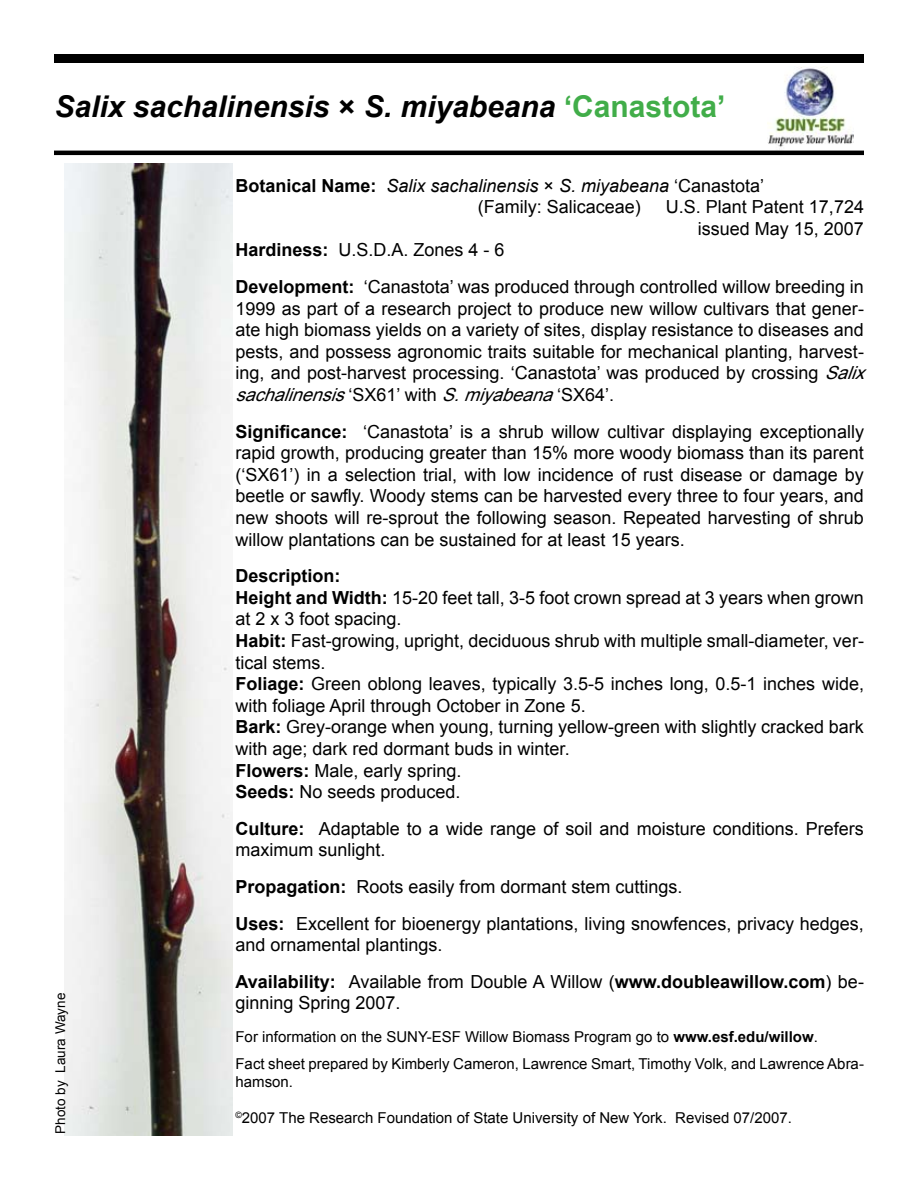
<style>
.page{position:relative;width:918px;height:1188px;background:#fff}
.page>*{position:absolute;margin:0;border:0;box-sizing:border-box;transform-origin:0 0}
.t1{font:italic 700 30px "Arial";color:#000}
.t2{font:18px/21.6px "Arial";color:#000}
.t3{font:15px/27px "Arial";color:#000}
.t4{font:13.5px "Arial";color:#000}
.s1{font-style:normal}
.s2{font-style:normal;color:#41ad49}
.s3{font-weight:700}
.s4{font-style:italic}
</style>
<div class="page">
<img style="left:65px;top:164px;width:167px;height:971px">
<img style="left:767px;top:66px;width:87px;height:90px">
<hr style="left:54px;top:151px;width:810px;height:4px;background:#000">
<div style="left:54px;top:54px;width:810px;height:9px;background:#000"></div>
<h1 class="t1" style="left:55px;top:87px;width:673px">Salix sachalinensis <span class="s1">×</span> S. miyabeana <span class="s2">‘Canastota’</span></h1>
<p class="t4" style="left:52px;top:1134px;width:142px;rotate:-90deg">Photo by Laura Wayne</p>
<p class="t2" style="left:478px;top:175px;width:288px;text-indent:-242px"><span class="s3">Botanical Name:</span> <span class="s4">Salix sachalinensis</span> × <span class="s4">S. miyabeana</span> ‘Canastota’ (Family: Salicaceae)</p>
<p class="t2" style="left:666px;top:196px;width:200px;text-align:right">U.S. Plant Patent 17,724 issued May 15, 2007</p>
<p class="t2" style="left:236px;top:232px;width:630px;line-height:36.6px"><span class="s3">Hardiness:</span> U.S.D.A. Zones 4 - 6<br><span class="s3">Development:</span> ‘Canastota’ was produced through controlled willow breeding in</p>
<p class="t2" style="left:236px;top:298px;width:639px">1999 as part of a research project to produce new willow cultivars that gener&shy;ate high biomass yields on a variety of sites, display resistance to diseases and pests, and possess agronomic traits suitable for mechanical planting, harvest&shy;ing, and post-harvest processing. ‘Canastota’ was produced by crossing <span class="s4">Salix sachalinensis</span>‘ S X 6 1 ’ w i t h <span class="s4">S.miyabeana</span>‘ S X 6 4 ’ .</p>
<p class="t2" style="left:236px;top:421px;width:630px;text-align:justify"><span class="s3">Significance:</span> ‘Canastota’ is a shrub willow cultivar displaying exceptionally rapid growth, producing greater than 15% more woody biomass than its parent (‘SX61’) in a selection trial, with low incidence of rust disease or damage by beetle or sawfly. Woody stems can be harvested every three to four years, and new shoots will re-sprout the following season. Repeated harvesting of shrub willow plantations can be sustained for at least 15 years.</p>
<p class="t2" style="left:236px;top:565px;width:630px"><span class="s3">Description:<br>Height and Width:</span> 15-20 feet tall, 3-5 foot crown spread at 3 years when grown at 2 x 3 foot spacing.<br><span class="s3">Habit:</span> Fast-growing, upright, deciduous shrub with multiple small-diameter, ver&shy;tical stems.<br><span class="s3">Foliage:</span> Green oblong leaves, typically 3.5-5 inches long, 0.5-1 inches wide, with foliage April through October in Zone 5.<br><span class="s3">Bark:</span> Grey-orange when young, turning yellow-green with slightly cracked bark with age; dark red dormant buds in winter.<br><span class="s3">Flowers:</span> Male, early spring.<br><span class="s3">Seeds:</span> No seeds produced.</p>
<p class="t2" style="left:236px;top:818px;width:630px"><span class="s3">Culture:</span> Adaptable to a wide range of soil and moisture conditions. Prefers maximum sunlight.</p>
<p class="t2" style="left:236px;top:869px;width:630px;line-height:36.6px"><span class="s3">Propagation:</span> Roots easily from dormant stem cuttings.<br><span class="s3">Uses:</span> Excellent for bioenergy plantations, living snowfences, privacy hedges,</p>
<p class="t2" style="left:236px;top:927px;width:630px;line-height:36.6px">and ornamental plantings.<br><span class="s3">Availability:</span> Available from Double A Willow (<span class="s3">www.doubleawillow.com</span>) be-</p>
<p class="t2" style="left:236px;top:993px;width:167px">ginning Spring 2007.</p>
<p class="t3" style="left:236px;top:1024px;width:630px">For information on the SUNY-ESF Willow Biomass Program go to <span class="s3">www.esf.edu/willow</span>.<br>Fact sheet prepared by Kimberly Cameron, Lawrence Smart, Timothy Volk, and Lawrence Abra-</p>
<p class="t3" style="left:236px;top:1069px;width:59px">hamson.</p>
<p class="t3" style="left:236px;top:1105px;width:558px"><sup>©</sup>2007 The Research Foundation of State University of New York. Revised 07/2007.</p>
</div>
